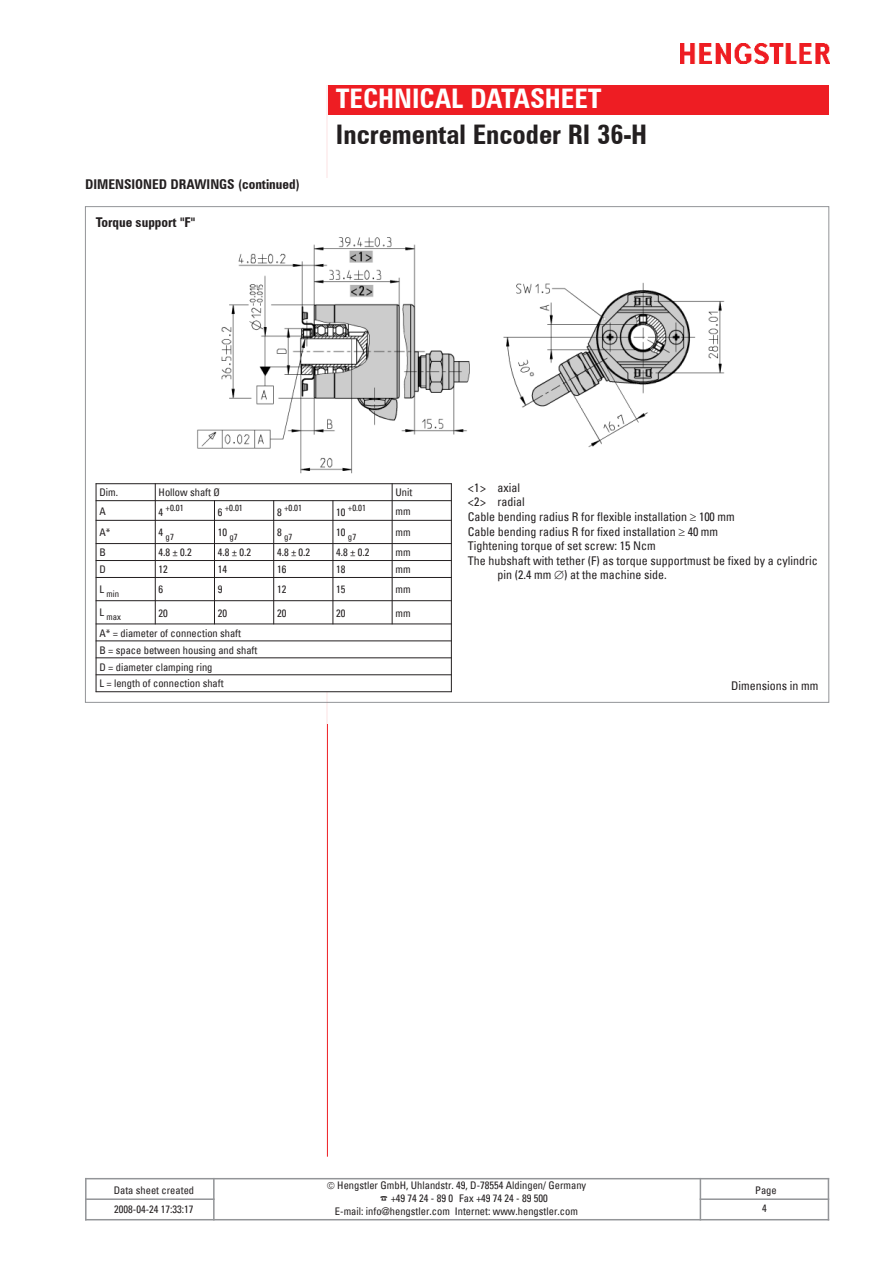
<style>
.page{position:relative;width:893px;height:1263px;background:#fff}
.page>*{position:absolute;margin:0;border:0;box-sizing:border-box;transform-origin:0 0}
.t1{font:700 condensed 27px "Zurich BT";color:#231f20}
.t2{font:700 condensed 27px "Zurich BT";color:#fff}
.t3{font:700 condensed 13.5px "Zurich BT";color:#231f20}
.t4{font:condensed 12px "Univers";color:#231f20}
.t5{font:condensed 10.5px/17px "Univers";color:#231f20}
.t6{font:condensed 8.7px "Univers";color:#231f20}
.s1{font-size:10.5px}
</style>
<div class="page">
<svg style="left:680px;top:63px;width:149px;height:1px"></svg>
<img style="left:680px;top:43px;width:149px;height:20px">
<hr style="left:85px;top:1178px;width:2px;height:42px;background:#939598">
<hr style="left:213px;top:1178px;width:2px;height:42px;background:#939598">
<hr style="left:700px;top:1178px;width:1px;height:42px;background:#939598">
<hr style="left:828px;top:1178px;width:1px;height:42px;background:#939598">
<hr style="left:85px;top:1178px;width:744px;height:1px;background:#939598">
<hr style="left:85px;top:1198px;width:130px;height:2px;background:#939598">
<hr style="left:700px;top:1198px;width:129px;height:2px;background:#939598">
<hr style="left:85px;top:1219px;width:744px;height:1px;background:#939598">
<div style="left:327px;top:85px;width:502px;height:30px;background:#ee1d23"></div>
<hr style="left:327px;top:85px;width:1px;height:1072px;background:#ee1d23">
<hr style="left:327px;top:85px;width:1px;height:106px;background:#fff">
<div style="left:85px;top:179px;width:744px;height:38px;background:#fff"></div>
<hr style="left:327px;top:206px;width:1px;height:497px;background:#fff">
<svg style="left:327px;top:703px;width:1px;height:21px"></svg>
<img style="left:197px;top:237px;width:528px;height:237px">
<hr style="left:96px;top:483px;width:1px;height:209px;background:#231f20">
<hr style="left:155px;top:483px;width:1px;height:141px;background:#231f20">
<hr style="left:214px;top:500px;width:1px;height:124px;background:#231f20">
<hr style="left:273px;top:500px;width:1px;height:124px;background:#231f20">
<hr style="left:333px;top:500px;width:1px;height:124px;background:#231f20">
<hr style="left:392px;top:483px;width:1px;height:141px;background:#231f20">
<hr style="left:451px;top:483px;width:1px;height:209px;background:#231f20">
<hr style="left:96px;top:483px;width:356px;height:1px;background:#231f20">
<hr style="left:96px;top:500px;width:356px;height:1px;background:#231f20">
<hr style="left:96px;top:520px;width:356px;height:1px;background:#231f20">
<hr style="left:96px;top:543px;width:356px;height:1px;background:#231f20">
<hr style="left:96px;top:560px;width:356px;height:1px;background:#231f20">
<hr style="left:96px;top:577px;width:356px;height:1px;background:#231f20">
<hr style="left:96px;top:600px;width:356px;height:1px;background:#231f20">
<hr style="left:96px;top:623px;width:356px;height:1px;background:#231f20">
<hr style="left:96px;top:640px;width:356px;height:1px;background:#231f20">
<hr style="left:96px;top:657px;width:356px;height:1px;background:#231f20">
<hr style="left:96px;top:674px;width:356px;height:1px;background:#231f20">
<hr style="left:96px;top:691px;width:356px;height:1px;background:#231f20">
<p class="t3" style="left:85px;top:179px;width:216px">DIMENSIONED DRAWINGS (continued)</p>
<p class="t3" style="left:96px;top:217px;width:101px">Torque support "F"</p>
<h1 class="t2" style="left:336px;top:88px;width:267px">TECHNICAL DATASHEET</h1>
<h1 class="t1" style="left:336px;top:124px;width:313px">Incremental Encoder RI 36-H</h1>
<p class="t5" style="left:99px;top:485px;width:20px">Dim.</p>
<p class="t5" style="left:159px;top:485px;width:63px">Hollow shaft Ø</p>
<p class="t5" style="left:395px;top:485px;width:18px">Unit</p>
<p class="t5" style="left:99px;top:503px;width:8px">A</p>
<p class="t6" style="left:159px;top:505px;width:27px"><span class="s1">4</span> +0.01</p>
<p class="t6" style="left:218px;top:505px;width:27px"><span class="s1">6</span> +0.01</p>
<p class="t6" style="left:277px;top:505px;width:27px"><span class="s1">8</span> +0.01</p>
<p class="t6" style="left:336px;top:505px;width:31px"><span class="s1">10</span> +0.01</p>
<p class="t5" style="left:395px;top:503px;width:17px">mm</p>
<p class="t5" style="left:99px;top:525px;width:13px">A*</p>
<p class="t6" style="left:159px;top:533px;width:17px"><sup>4</sup>g7</p>
<p class="t5" style="left:218px;top:524px;width:21px">10 <sub>g7</sub></p>
<p class="t6" style="left:277px;top:533px;width:17px"><sup>8</sup>g7</p>
<p class="t5" style="left:336px;top:524px;width:21px">10 <sub>g7</sub></p>
<p class="t5" style="left:395px;top:525px;width:17px">mm</p>
<p class="t5" style="left:99px;top:545px;width:8px">B</p>
<p class="t5" style="left:159px;top:545px;width:35px">4.8 ± 0.2</p>
<p class="t5" style="left:218px;top:545px;width:35px">4.8 ± 0.2</p>
<p class="t5" style="left:277px;top:545px;width:35px">4.8 ± 0.2</p>
<p class="t5" style="left:336px;top:545px;width:35px">4.8 ± 0.2</p>
<p class="t5" style="left:395px;top:545px;width:17px">mm</p>
<p class="t5" style="left:99px;top:562px;width:8px">D</p>
<p class="t5" style="left:159px;top:562px;width:11px">12</p>
<p class="t5" style="left:218px;top:562px;width:11px">14</p>
<p class="t5" style="left:277px;top:562px;width:11px">16</p>
<p class="t5" style="left:336px;top:562px;width:11px">18</p>
<p class="t5" style="left:395px;top:562px;width:17px">mm</p>
<p class="t6" style="left:99px;top:590px;width:21px"><sup>L</sup> min</p>
<p class="t5" style="left:159px;top:582px;width:6px">6</p>
<p class="t5" style="left:218px;top:582px;width:6px">9</p>
<p class="t5" style="left:277px;top:582px;width:11px">12</p>
<p class="t5" style="left:336px;top:582px;width:11px">15</p>
<p class="t5" style="left:395px;top:582px;width:17px">mm</p>
<p class="t6" style="left:99px;top:614px;width:23px"><sup>L</sup> max</p>
<p class="t5" style="left:159px;top:605px;width:11px">20</p>
<p class="t5" style="left:218px;top:605px;width:11px">20</p>
<p class="t5" style="left:277px;top:605px;width:11px">20</p>
<p class="t5" style="left:336px;top:605px;width:11px">20</p>
<p class="t5" style="left:395px;top:605px;width:17px">mm</p>
<p class="t5" style="left:99px;top:625px;width:160px">A* = diameter of connection shaft<br>B = space between housing and shaft<br>D = diameter clamping ring<br>L = length of connection shaft</p>
<p class="t4" style="left:468px;top:483px;width:54px">&lt;1&gt; axial</p>
<p class="t4" style="left:468px;top:497px;width:59px">&lt;2&gt; radial</p>
<p class="t4" style="left:468px;top:512px;width:269px">Cable bending radius R for flexible installation 100 mm</p>
<p class="t4" style="left:468px;top:526px;width:252px">Cable bending radius R for fixed installation 40 mm</p>
<p class="t4" style="left:468px;top:541px;width:189px">Tightening torque of set screw: 15 Ncm</p>
<p class="t4" style="left:468px;top:555px;width:351px">The hubshaft with tether (F) as torque supportmust be fixed by a cylindric</p>
<p class="t4" style="left:497px;top:570px;width:171px">pin (2.4 mm ) at the machine side.</p>
<p class="t4" style="left:731px;top:681px;width:89px">Dimensions in mm</p>
<p class="t5" style="left:337px;top:1177px;width:250px">Hengstler GmbH, Uhlandstr. 49, D-78554 Aldingen/ Germany</p>
<p class="t5" style="left:380px;top:1190px;width:169px">☎ +49 74 24 - 89 0 Fax +49 74 24 - 89 500</p>
<p class="t5" style="left:335px;top:1203px;width:244px">E-mail: info@hengstler.com Internet: www.hengstler.com</p>
<p class="t5" style="left:762px;top:1201px;width:6px">4</p>
<p class="t5" style="left:114px;top:1181px;width:82px;line-height:19px">Data sheet created<br>2008-04-24 17:33:17</p>
<p class="t5" style="left:755px;top:1182px;width:23px">Page</p>
</div>
